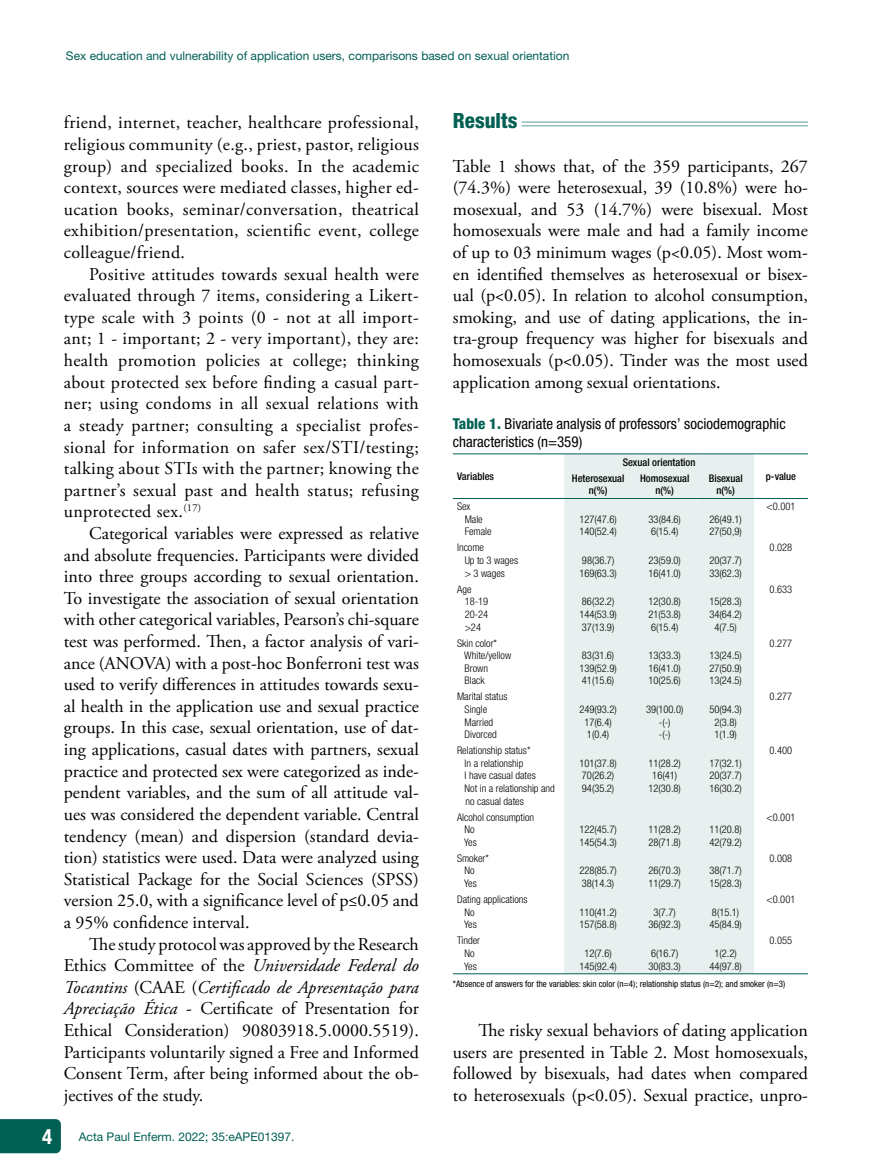
<style>
.page{position:relative;width:893px;height:1170px;background:#fff}
.page>*{position:absolute;margin:0;border:0;box-sizing:border-box;transform-origin:0 0}
.t1{font:800 condensed 21px "Helvetica Neue LT Std";color:#006053}
.t2{font:700 condensed 21px "Helvetica Neue LT Std";color:#fff}
.t3{font:18px/21.6px "Adobe Garamond Pro";color:#000;text-align:justify}
.t4{font:condensed 15px/18px "Helvetica Neue LT Std";color:#000}
.t5{font:12px "Helvetica Neue LT Std";color:#006053}
.t6{font:300 condensed 10.5px/12.6px "Helvetica Neue LT Std";color:#000}
.t7{font:500 condensed 10.5px/12.6px "Helvetica Neue LT Std";color:#000;text-align:center}
.t8{font:condensed 9px "Helvetica Neue LT Std";color:#000}
.s1{font-style:italic}
.s2{font-weight:800;color:#006053}
</style>
<div class="page">
<div style="left:0;top:1119px;width:61px;height:34px;background:#006053"></div>
<hr style="left:453px;top:122px;width:355px;height:1px;background:#5e9f99">
<hr style="left:453px;top:125px;width:355px;height:1px;background:#5e9f99">
<div style="left:453px;top:115px;width:69px;height:20px;background:#fff"></div>
<div style="left:564px;top:454px;width:190px;height:519px;background:#e7f0ee"></div>
<hr style="left:453px;top:973px;width:111px;height:1px;background:#006053">
<hr style="left:564px;top:973px;width:68px;height:1px;background:#006053">
<hr style="left:632px;top:973px;width:65px;height:1px;background:#006053">
<hr style="left:697px;top:973px;width:57px;height:1px;background:#006053">
<hr style="left:754px;top:973px;width:54px;height:1px;background:#006053">
<hr style="left:453px;top:453px;width:111px;height:1px;background:#006053">
<hr style="left:453px;top:498px;width:111px;height:1px;background:#006053">
<hr style="left:564px;top:453px;width:68px;height:1px;background:#006053">
<hr style="left:632px;top:453px;width:65px;height:1px;background:#006053">
<hr style="left:697px;top:453px;width:57px;height:1px;background:#006053">
<hr style="left:754px;top:453px;width:54px;height:1px;background:#006053">
<hr style="left:754px;top:498px;width:54px;height:1px;background:#006053">
<hr style="left:564px;top:498px;width:68px;height:1px;background:#006053">
<hr style="left:632px;top:498px;width:65px;height:1px;background:#006053">
<hr style="left:697px;top:498px;width:57px;height:1px;background:#006053">
<p class="t5" style="left:66px;top:48px;width:505px">Sex education and vulnerability of application users, comparisons based on sexual orientation</p>
<p class="t3" style="left:64px;top:112px;width:357px">friend, internet, teacher, healthcare professional, religious community (e.g., priest, pastor, religious group) and specialized books. In the academic context, sources were mediated classes, higher ed&shy;ucation books, seminar/conversation, theatrical exhibition/presentation, scientific event, college colleague/friend.</p>
<p class="t3" style="left:64px;top:264px;width:357px;text-indent:26px">Positive attitudes towards sexual health were evaluated through 7 items, considering a Likert&shy;type scale with 3 points (0 - not at all import&shy;ant; 1 - important; 2 - very important), they are: health promotion policies at college; thinking about protected sex before finding a casual part&shy;ner; using condoms in all sexual relations with a steady partner; consulting a specialist profes&shy;sional for information on safer sex/STI/testing; talking about STIs with the partner; knowing the partner’s sexual past and health status; refusing unprotected sex.<sup>(17)</sup></p>
<p class="t3" style="left:64px;top:523px;width:357px;text-indent:26px">Categorical variables were expressed as relative and absolute frequencies. Participants were divided into three groups according to sexual orientation.<br>To investigate the association of sexual orientation with other categorical variables, Pearson’s chi-square test was performed. Then, a factor analysis of vari&shy;ance (ANOVA) with a post-hoc Bonferroni test was used to verify differences in attitudes towards sexu&shy;al health in the application use and sexual practice groups. In this case, sexual orientation, use of dat&shy;ing applications, casual dates with partners, sexual practice and protected sex were categorized as inde&shy;pendent variables, and the sum of all attitude val&shy;ues was considered the dependent variable. Central tendency (mean) and dispersion (standard devia&shy;tion) statistics were used. Data were analyzed using Statistical Package for the Social Sciences (SPSS) version 25.0, with a significance level of p≤0.05 and a 95% confidence interval.</p>
<p class="t3" style="left:64px;top:933px;width:357px;text-indent:26px">The study protocol was approved by the Research Ethics Committee of the <span class="s1">Universidade Federal do Tocantins</span> (CAAE (<span class="s1">Certificado de Apresentação para Apreciação Ética</span> - Certificate of Presentation for Ethical Consideration) 90803918.5.0000.5519).<br>Participants voluntarily signed a Free and Informed Consent Term, after being informed about the ob&shy;jectives of the study.</p>
<p class="t2" style="left:42px;top:1123px;width:12px">4</p>
<p class="t5" style="left:79px;top:1129px;width:217px">Acta Paul Enferm. 2022; 35:eAPE01397.</p>
<p class="t1" style="left:453px;top:108px;width:66px">Results</p>
<p class="t3" style="left:453px;top:156px;width:357px">Table 1 shows that, of the 359 participants, 267 (74.3%) were heterosexual, 39 (10.8%) were ho&shy;mosexual, and 53 (14.7%) were bisexual. Most homosexuals were male and had a family income of up to 03 minimum wages (p&lt;0.05). Most wom&shy;en identified themselves as heterosexual or bisex&shy;ual (p&lt;0.05). In relation to alcohol consumption, smoking, and use of dating applications, the in&shy;tra-group frequency was higher for bisexuals and homosexuals (p&lt;0.05). Tinder was the most used application among sexual orientations.</p>
<p class="t4" style="left:453px;top:415px;width:334px"><span class="s2">Table 1.</span> Bivariate analysis of professors’ sociodemographic characteristics (n=359)</p>
<p class="t7" style="left:457px;top:469px;width:38px">Variables</p>
<p class="t7" style="left:572px;top:453px;width:125px;line-height:16px;text-align:left;text-indent:51px">Sexual orientation<br>Heterosexual</p>
<p class="t7" style="left:766px;top:469px;width:32px">p-value</p>
<p class="t7" style="left:640px;top:471px;width:51px">Homosexual n(%)</p>
<p class="t7" style="left:709px;top:471px;width:35px">Bisexual n(%)</p>
<p class="t7" style="left:589px;top:484px;width:20px">n(%)</p>
<p class="t6" style="left:465px;top:500px;width:29px;text-indent:-8px">Sex<br>Male<br>Female</p>
<p class="t6" style="left:579px;top:512px;width:39px">127(47.6)<br>140(52.4)</p>
<p class="t6" style="left:649px;top:512px;width:34px">33(84.6)<br>6(15.4)</p>
<p class="t6" style="left:709px;top:512px;width:34px">26(49.1)<br>27(50,9)</p>
<p class="t6" style="left:766px;top:500px;width:30px">&lt;0.001</p>
<p class="t6" style="left:465px;top:541px;width:55px;text-indent:-8px">Income<br>Up to 3 wages &gt; 3 wages</p>
<p class="t6" style="left:579px;top:554px;width:39px">98(36.7)<br>169(63.3)</p>
<p class="t6" style="left:649px;top:554px;width:34px">23(59.0)<br>16(41.0)</p>
<p class="t6" style="left:709px;top:554px;width:34px">20(37.7)<br>33(62.3)</p>
<p class="t6" style="left:770px;top:541px;width:24px">0.028</p>
<p class="t6" style="left:465px;top:582px;width:25px;text-indent:-8px">Age<br>18-19<br>20-24 &gt;24</p>
<p class="t6" style="left:579px;top:595px;width:39px">86(32.2)<br>144(53.9)<br>37(13.9)</p>
<p class="t6" style="left:649px;top:595px;width:34px;text-align:justify">12(30.8)<br>21(53.8)<br>6(15.4)</p>
<p class="t6" style="left:709px;top:595px;width:34px;text-align:center">15(28.3)<br>34(64.2)<br>4(7.5)</p>
<p class="t6" style="left:770px;top:582px;width:24px">0.633</p>
<p class="t6" style="left:464px;top:636px;width:49px;text-indent:-7px">Skin color*<br>White/yellow<br>Brown<br>Black</p>
<p class="t6" style="left:579px;top:649px;width:39px">83(31.6)<br>139(52.9)<br>41(15.6)</p>
<p class="t6" style="left:649px;top:649px;width:34px;text-align:justify">13(33.3)<br>16(41.0)<br>10(25.6)</p>
<p class="t6" style="left:709px;top:649px;width:34px;text-align:justify">13(24.5)<br>27(50.9)<br>13(24.5)</p>
<p class="t6" style="left:770px;top:636px;width:24px">0.277</p>
<p class="t6" style="left:465px;top:690px;width:44px;text-indent:-8px">Marital status<br>Single<br>Married<br>Divorced</p>
<p class="t6" style="left:579px;top:702px;width:39px;text-align:center">249(93.2)<br>17(6.4)<br>1(0.4)</p>
<p class="t6" style="left:646px;top:702px;width:39px;text-align:center">39(100.0) -(-)<br>-(-)</p>
<p class="t6" style="left:709px;top:702px;width:34px;text-align:center">50(94.3)<br>2(3.8)<br>1(1.9)</p>
<p class="t6" style="left:770px;top:690px;width:24px">0.277</p>
<p class="t6" style="left:465px;top:744px;width:92px;text-indent:-8px">Relationship status*<br>In a relationship<br>I have casual dates<br>Not in a relationship and no casual dates</p>
<p class="t6" style="left:579px;top:756px;width:39px">101(37.8)<br>70(26.2)<br>94(35.2)</p>
<p class="t6" style="left:648px;top:756px;width:34px;text-align:center">11(28.2)<br>16(41)<br>12(30.8)</p>
<p class="t6" style="left:709px;top:756px;width:34px;text-align:justify">17(32.1)<br>20(37.7)<br>16(30.2)</p>
<p class="t6" style="left:770px;top:744px;width:24px">0.400</p>
<p class="t6" style="left:464px;top:810px;width:71px;text-indent:-7px">Alcohol consumption<br>No<br>Yes</p>
<p class="t6" style="left:579px;top:823px;width:39px">122(45.7)<br>145(54.3)</p>
<p class="t6" style="left:648px;top:823px;width:34px">11(28.2)<br>28(71.8)</p>
<p class="t6" style="left:709px;top:823px;width:34px">11(20.8)<br>42(79.2)</p>
<p class="t6" style="left:766px;top:810px;width:30px">&lt;0.001</p>
<p class="t6" style="left:464px;top:851px;width:26px;text-indent:-7px">Smoker*<br>No<br>Yes</p>
<p class="t6" style="left:579px;top:864px;width:39px">228(85.7)<br>38(14.3)</p>
<p class="t6" style="left:648px;top:864px;width:34px">26(70.3)<br>11(29.7)</p>
<p class="t6" style="left:709px;top:864px;width:34px">38(71.7)<br>15(28.3)</p>
<p class="t6" style="left:770px;top:851px;width:24px">0.008</p>
<p class="t6" style="left:464px;top:892px;width:65px;text-indent:-7px">Dating applications<br>No<br>Yes</p>
<p class="t6" style="left:579px;top:905px;width:39px">110(41.2)<br>157(58.8)</p>
<p class="t6" style="left:648px;top:905px;width:34px;text-align:center">3(7.7)<br>36(92.3)</p>
<p class="t6" style="left:709px;top:905px;width:34px">8(15.1)<br>45(84.9)</p>
<p class="t6" style="left:766px;top:892px;width:30px">&lt;0.001</p>
<p class="t6" style="left:457px;top:934px;width:25px;text-align:center">Tinder<br>No<br>Yes</p>
<p class="t6" style="left:770px;top:934px;width:24px">0.055</p>
<p class="t8" style="left:453px;top:978px;width:334px">*Absence of answers for the variables: skin color (n=4); relationship status (n=2); and smoker (n=3)</p>
<p class="t3" style="left:453px;top:1020px;width:357px;text-indent:26px">The risky sexual behaviors of dating application users are presented in Table 2. Most homosexuals, followed by bisexuals, had dates when compared to heterosexuals (p&lt;0.05). Sexual practice, unpro-</p>
<p class="t6" style="left:579px;top:946px;width:39px;text-align:center">12(7.6)<br>145(92.4)</p>
<p class="t6" style="left:648px;top:946px;width:34px">6(16.7)<br>30(83.3)</p>
<p class="t6" style="left:709px;top:946px;width:34px;text-align:center">1(2.2)<br>44(97.8)</p>
</div>
